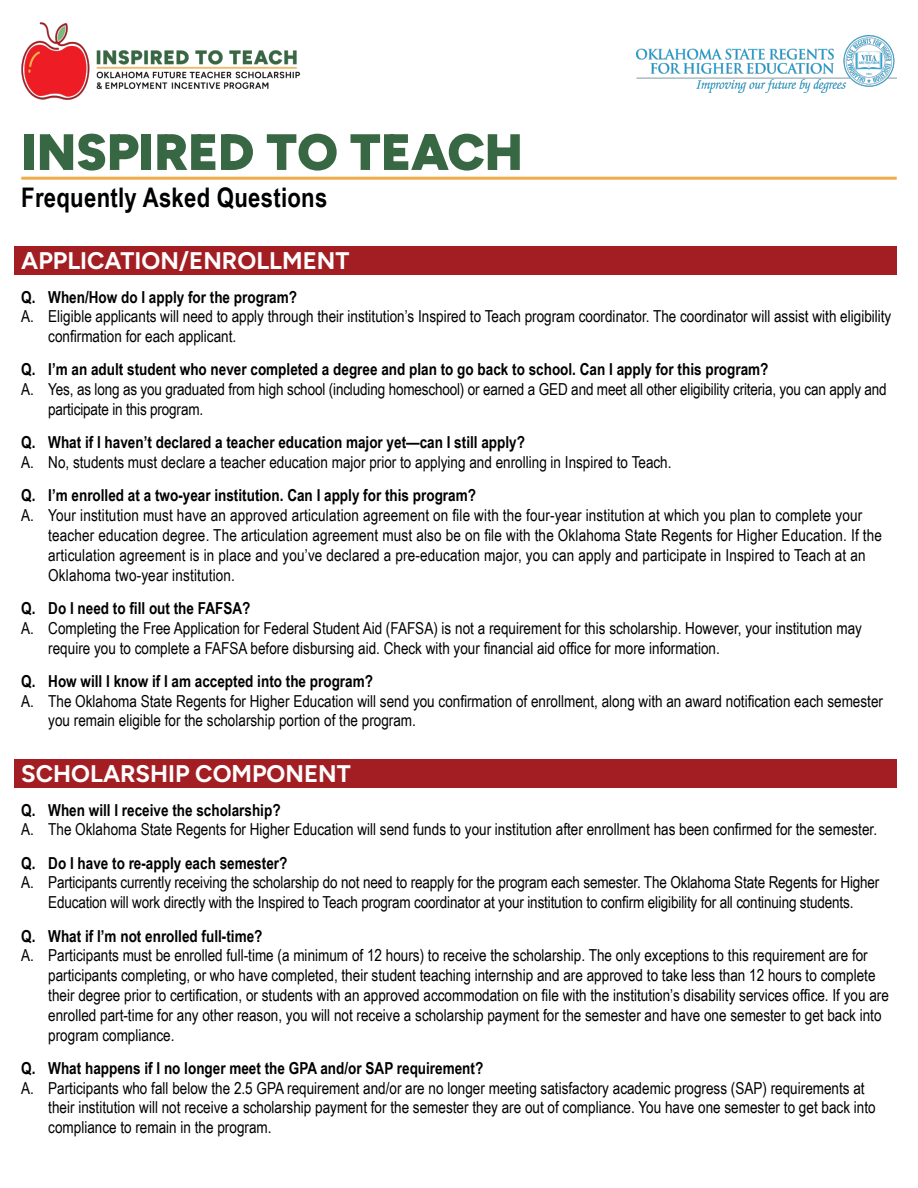
<style>
.page{position:relative;width:918px;height:1188px;background:#fff}
.page>*{position:absolute;margin:0;border:0;box-sizing:border-box;transform-origin:0 0}
.t1{font:900 51px "Figtree";color:#386743}
.t2{font:700 27px "Arial Narrow";letter-spacing:.01em;color:#000}
.t3{font:700 24px "Figtree";color:#fff}
.t4{font:16.5px/19.8px "Arial Narrow";color:#000}
.t5{font:700 16.5px "Arial Narrow";color:#000}
</style>
<div class="page">
<hr style="left:21px;top:177px;width:876px;height:3px;background:#edae4a">
<div style="left:15px;top:246px;width:882px;height:29px;background:#a31e23"></div>
<div style="left:15px;top:759px;width:882px;height:29px;background:#a31e23"></div>
<img style="left:21px;top:22px;width:280px;height:78px">
<img style="left:636px;top:35px;width:261px;height:57px">
<h1 class="t1" style="left:21px;top:123px;width:503px">INSPIRED TO TEACH</h1>
<h1 class="t2" style="left:21px;top:177px;width:308px">Frequently Asked Questions</h1>
<h2 class="t3" style="left:21px;top:247px;width:330px">APPLICATION/ENROLLMENT</h2>
<p class="t5" style="left:21px;top:284px;width:277px">Q. When/How do I apply for the program?</p>
<p class="t4" style="left:48px;top:306px;width:845px;text-indent:-27px">A. Eligible applicants will need to apply through their institution’s Inspired to Teach program coordinator. The coordinator will assist with eligibility confirmation for each applicant.</p>
<p class="t5" style="left:21px;top:357px;width:749px">Q. I’m an adult student who never completed a degree and plan to go back to school. Can I apply for this program?</p>
<p class="t4" style="left:48px;top:379px;width:840px;text-indent:-27px">A. Yes, as long as you graduated from high school (including homeschool) or earned a GED and meet all other eligibility criteria, you can apply and participate in this program.</p>
<p class="t5" style="left:21px;top:430px;width:505px">Q. What if I haven’t declared a teacher education major yet—can I still apply?</p>
<p class="t4" style="left:21px;top:452px;width:652px">A. No, students must declare a teacher education major prior to applying and enrolling in Inspired to Teach.</p>
<p class="t5" style="left:21px;top:483px;width:456px">Q. I’m enrolled at a two-year institution. Can I apply for this program?</p>
<p class="t4" style="left:48px;top:505px;width:835px;text-indent:-27px">A. Your institution must have an approved articulation agreement on file with the four-year institution at which you plan to complete your teacher education degree. The articulation agreement must also be on file with the Oklahoma State Regents for Higher Education. If the articulation agreement is in place and you’ve declared a pre-education major, you can apply and participate in Inspired to Teach at an Oklahoma two-year institution.</p>
<p class="t5" style="left:21px;top:596px;width:231px">Q. Do I need to fill out the FAFSA?</p>
<p class="t4" style="left:48px;top:617px;width:815px;text-indent:-27px">A. Completing the Free Application for Federal Student Aid (FAFSA) is not a requirement for this scholarship. However, your institution may require you to complete a FAFSA before disbursing aid. Check with your financial aid office for more information.</p>
<p class="t5" style="left:21px;top:669px;width:353px">Q. How will I know if I am accepted into the program?</p>
<p class="t4" style="left:48px;top:690px;width:836px;text-indent:-27px">A. The Oklahoma State Regents for Higher Education will send you confirmation of enrollment, along with an award notification each semester you remain eligible for the scholarship portion of the program.</p>
<h2 class="t3" style="left:21px;top:760px;width:331px">SCHOLARSHIP COMPONENT</h2>
<p class="t5" style="left:21px;top:797px;width:261px">Q. When will I receive the scholarship?</p>
<p class="t4" style="left:21px;top:819px;width:857px">A. The Oklahoma State Regents for Higher Education will send funds to your institution after enrollment has been confirmed for the semester.</p>
<p class="t5" style="left:21px;top:850px;width:268px">Q. Do I have to re-apply each semester?</p>
<p class="t4" style="left:21px;top:872px;width:860px;text-align:center">A. Participants currently receiving the scholarship do not need to reapply for the program each semester. The Oklahoma State Regents for Higher<br>Education will work directly with the Inspired to Teach program coordinator at your institution to confirm eligibility for all continuing students.</p>
<p class="t5" style="left:21px;top:923px;width:243px">Q. What if I’m not enrolled full-time?</p>
<p class="t4" style="left:48px;top:945px;width:842px;text-indent:-27px">A. Participants must be enrolled full-time (a minimum of 12 hours) to receive the scholarship. The only exceptions to this requirement are for participants completing, or who have completed, their student teaching internship and are approved to take less than 12 hours to complete their degree prior to certification, or students with an approved accommodation on file with the institution’s disability services office. If you are enrolled part-time for any other reason, you will not receive a scholarship payment for the semester and have one semester to get back into program compliance.</p>
<p class="t5" style="left:21px;top:1056px;width:464px">Q. What happens if I no longer meet the GPA and/or SAP requirement?</p>
<p class="t4" style="left:48px;top:1077px;width:829px;text-indent:-27px">A. Participants who fall below the 2.5 GPA requirement and/or are no longer meeting satisfactory academic progress (SAP) requirements at their institution will not receive a scholarship payment for the semester they are out of compliance. You have one semester to get back into compliance to remain in the program.</p>
</div>
